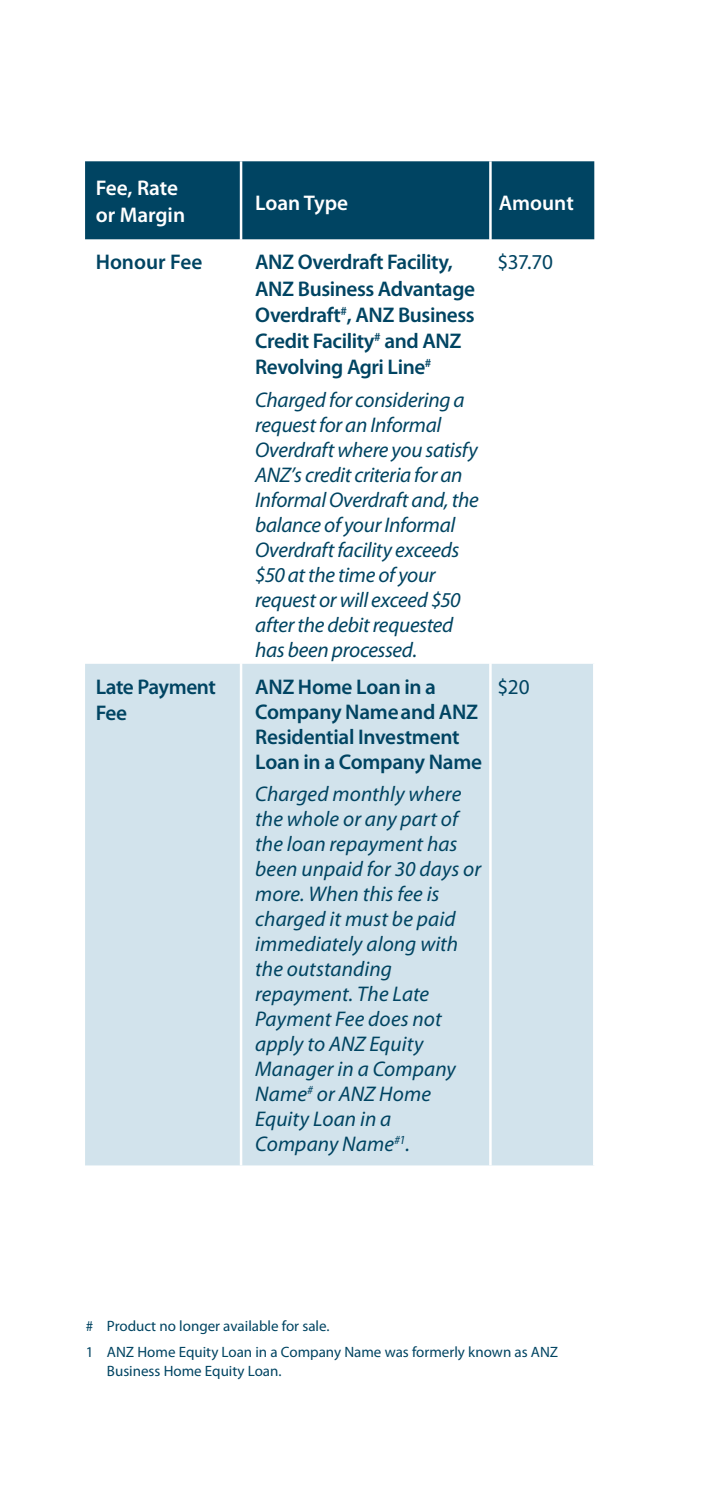
<style>
.page{position:relative;width:709px;height:1489px;background:#fff}
.page>*{position:absolute;margin:0;border:0;box-sizing:border-box;transform-origin:0 0}
.t1{font:italic 21.25px/25px "Myriad Pro";letter-spacing:-.005em;color:#004462}
.t2{font:600 21.25px/26.2px "Myriad Pro";letter-spacing:-.02em;color:#004462}
.t3{font:600 21.25px/27.5px "Myriad Pro";color:#fff}
.t4{font:600 21.25px "Myriad Pro";color:#004462}
.t5{font:21.25px "Myriad Pro";color:#004462}
.t6{font:15px/25.8px "Myriad Pro";color:#004462}
</style>
<div class="page">
<div style="left:85px;top:161px;width:509px;height:78px;background:#004462"></div>
<div style="left:85px;top:664px;width:508px;height:501px;background:#d2e3ec"></div>
<hr style="left:240px;top:161px;width:2px;height:78px;background:#fff">
<hr style="left:489px;top:161px;width:2px;height:78px;background:#fff">
<hr style="left:240px;top:663px;width:2px;height:502px;background:#fff">
<hr style="left:489px;top:663px;width:2px;height:502px;background:#fff">
<p class="t3" style="left:96px;top:173px;width:91px">Fee, Rate or Margin</p>
<p class="t3" style="left:255px;top:189px;width:94px">Loan Type</p>
<p class="t3" style="left:499px;top:189px;width:77px">Amount</p>
<p class="t4" style="left:96px;top:249px;width:108px">Honour Fee</p>
<p class="t2" style="left:255px;top:248px;width:221px">ANZ Overdraft Facility,<br>ANZ Business Advantage<br>Overdraft<sup>#</sup>, ANZ Business<br>Credit Facility<sup>#</sup> and ANZ<br>Revolving Agri Line<sup>#</sup></p>
<p class="t1" style="left:255px;top:386px;width:225px">Charged for considering a request for an Informal<br>Overdraft where you satisfy<br>ANZ’s credit criteria for an<br>Informal Overdraft and, the balance of your Informal<br>Overdraft facility exceeds $50 at the time of your request or will exceed $50 after the debit requested has been processed.</p>
<p class="t2" style="left:96px;top:673px;width:122px">Late Payment<br>Fee</p>
<p class="t2" style="left:255px;top:673px;width:228px;line-height:25px">ANZ Home Loan in a<br>Company Nameand ANZ<br>Residential Investment<br>Loan in a Company Name</p>
<p class="t1" style="left:255px;top:781px;width:227px">Charged monthly where the whole or any part of the loan repayment has been unpaid for 30 days or more. When this fee is charged it must be paid immediately along with the outstanding repayment. The Late<br>Payment Fee does not apply to ANZ Equity<br>Manager in a Company<br>Name<sup>#</sup> or ANZ Home<br>Equity Loan in a<br>Company Name<sup>#1</sup>.</p>
<p class="t5" style="left:497px;top:249px;width:57px">$37.70</p>
<p class="t5" style="left:497px;top:673px;width:34px">$20</p>
<p class="t6" style="left:86px;top:1312px;width:474px"># Product no longer available for sale.<br>1 ANZ Home Equity Loan in a Company Name was formerly known as ANZ</p>
<p class="t6" style="left:107px;top:1357px;width:176px">Business Home Equity Loan.</p>
</div>
